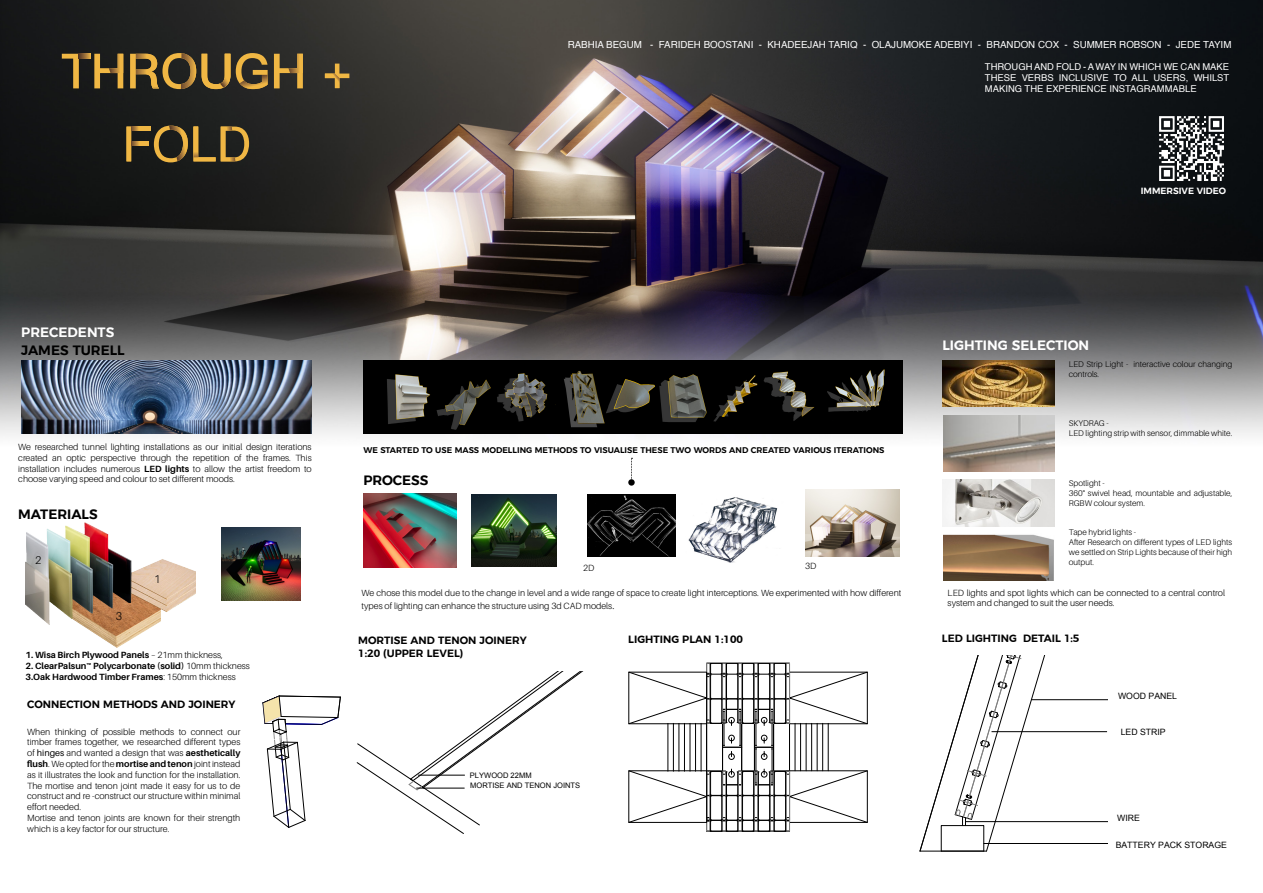
<style>
.page{position:relative;width:1263px;height:893px;background:#fff}
.page>*{position:absolute;margin:0;border:0;box-sizing:border-box;transform-origin:0 0}
.t1{font:600 13.5px "Argentum Sans";color:#000}
.t2{font:600 13.5px "Argentum Sans";color:#fff}
.t3{font:11.85px "Arial";color:#000}
.t4{font:300 11.25px "Aileron";color:#000}
.t5{font:600 10.5px/12.6px "Argentum Sans";color:#000}
.t6{font:9.75px "Helvetica";color:#fff}
.t7{font:9.45px/11.3px "Helvetica";color:#fff;text-align:justify}
.t8{font:300 9px/10.8px "Aileron";color:#000}
.t9{font:700 9px/10.8px "Aileron";color:#000}
.t10{font:600 9px "Argentum Sans";color:#fff}
.t11{font:8.7px "Arial";color:#000}
.t12{font:300 8.25px/9.9px "Aileron";color:#000}
.t13{font:600 8.25px "Argentum Sans";color:#000}
.t14{font:7.57px/10.6px "Arial";color:#000}
.s1{font-weight:700}
.s2{font-weight:300}
.s3{font-weight:400}
.s4{font-size:11.25px}
</style>
<div class="page">
<img style="left:0;top:0;width:1263px;height:459px">
<svg style="left:62px;top:54px;width:61px;height:34px;background:#635029"></svg>
<svg style="left:130px;top:53px;width:66px;height:36px;background:#735c2e"></svg>
<svg style="left:202px;top:54px;width:28px;height:35px"></svg>
<svg style="left:236px;top:53px;width:32px;height:36px"></svg>
<svg style="left:274px;top:54px;width:29px;height:34px"></svg>
<svg style="left:325px;top:64px;width:24px;height:24px"></svg>
<svg style="left:126px;top:126px;width:123px;height:36px;background:#5d4c28"></svg>
<svg style="left:131px;top:141px;width:17px;height:5px"></svg>
<svg style="left:131px;top:127px;width:20px;height:4px"></svg>
<img style="left:21px;top:361px;width:290px;height:73px">
<img style="left:364px;top:361px;width:539px;height:73px">
<img style="left:943px;top:361px;width:111px;height:45px">
<img style="left:942px;top:479px;width:113px;height:48px">
<img style="left:943px;top:415px;width:112px;height:57px">
<img style="left:944px;top:534px;width:110px;height:46px">
<svg style="left:631px;top:458px;width:1px;height:21px"></svg>
<svg style="left:628px;top:479px;width:7px;height:7px"></svg>
<img style="left:221px;top:527px;width:79px;height:73px">
<img style="left:471px;top:494px;width:85px;height:72px">
<img style="left:363px;top:493px;width:94px;height:74px">
<img style="left:588px;top:494px;width:87px;height:63px">
<img style="left:25px;top:522px;width:171px;height:126px">
<svg style="left:262px;top:695px;width:79px;height:133px"></svg>
<img style="left:688px;top:497px;width:90px;height:65px">
<svg style="left:357px;top:672px;width:225px;height:162px"></svg>
<hr style="left:417px;top:788px;width:47px;height:1px;background:#000">
<hr style="left:418px;top:775px;width:47px;height:1px;background:#000">
<hr style="left:789px;top:723px;width:1px;height:48px;background:#000">
<hr style="left:795px;top:723px;width:1px;height:48px;background:#000">
<hr style="left:800px;top:723px;width:1px;height:48px;background:#000">
<hr style="left:806px;top:723px;width:1px;height:48px;background:#000">
<hr style="left:811px;top:723px;width:1px;height:48px;background:#000">
<hr style="left:817px;top:723px;width:1px;height:48px;background:#000">
<hr style="left:822px;top:723px;width:1px;height:48px;background:#000">
<hr style="left:828px;top:723px;width:1px;height:48px;background:#000">
<hr style="left:706px;top:723px;width:1px;height:48px;background:#000">
<hr style="left:701px;top:723px;width:1px;height:48px;background:#000">
<hr style="left:695px;top:723px;width:1px;height:48px;background:#000">
<hr style="left:690px;top:723px;width:1px;height:48px;background:#000">
<hr style="left:684px;top:723px;width:1px;height:48px;background:#000">
<hr style="left:679px;top:723px;width:1px;height:48px;background:#000">
<hr style="left:673px;top:723px;width:1px;height:48px;background:#000">
<hr style="left:668px;top:723px;width:1px;height:48px;background:#000">
<div style="left:754px;top:709px;width:20px;height:76px;border:1px solid #000"></div>
<div style="left:722px;top:709px;width:20px;height:76px;border:1px solid #000"></div>
<hr style="left:772px;top:711px;width:1px;height:34px;background:#000">
<hr style="left:756px;top:711px;width:1px;height:34px;background:#000">
<hr style="left:772px;top:749px;width:1px;height:34px;background:#000">
<hr style="left:756px;top:749px;width:1px;height:34px;background:#000">
<svg style="left:754px;top:735px;width:19px;height:25px"></svg>
<hr style="left:740px;top:711px;width:1px;height:34px;background:#000">
<svg style="left:722px;top:735px;width:20px;height:25px"></svg>
<hr style="left:724px;top:711px;width:1px;height:34px;background:#000">
<svg style="left:628px;top:769px;width:240px;height:63px"></svg>
<svg style="left:628px;top:663px;width:240px;height:62px"></svg>
<img style="left:805px;top:489px;width:94px;height:68px">
<img style="left:1150px;top:108px;width:82px;height:82px">
<svg style="left:919px;top:655px;width:156px;height:197px"></svg>
<hr style="left:984px;top:843px;width:123px;height:1px;background:#000">
<hr style="left:965px;top:821px;width:142px;height:1px;background:#000">
<hr style="left:1031px;top:700px;width:76px;height:1px;background:#000">
<hr style="left:991px;top:731px;width:116px;height:1px;background:#000">
<p class="t6" style="left:568px;top:37px;width:665px">RABHIA BEGUM - FARIDEH BOOSTANI - KHADEEJAH TARIQ - OLAJUMOKE ADEBIYI - BRANDON COX - SUMMER ROBSON - JEDE TAYIM</p>
<p class="t7" style="left:985px;top:61px;width:246px">THROUGH AND FOLD - A WAY IN WHICH WE CAN MAKE THESE VERBS INCLUSIVE TO ALL USERS, WHILST MAKING THE EXPERIENCE INSTAGRAMMABLE</p>
<p class="t10" style="left:1141px;top:184px;width:87px">IMMERSIVE VIDEO</p>
<h1 class="t2" style="left:21px;top:321px;width:95px">PRECEDENTS</h1>
<h1 class="t1" style="left:21px;top:340px;width:105px">JAMES TURELL</h1>
<p class="t8" style="left:18px;top:442px;width:295px;text-align:justify">We researched tunnel lighting installations as our initial design iterations created an optic perspective through the repetition of the frames. This installation includes numerous <span class="s1">LED lights</span> to allow the artist freedom to choose varying speed and colour to set different moods.</p>
<h1 class="t1" style="left:18px;top:503px;width:81px">MATERIALS</h1>
<p class="t4" style="left:35px;top:554px;width:8px">2</p>
<p class="t4" style="left:116px;top:609px;width:8px">3</p>
<p class="t4" style="left:154px;top:573px;width:8px">1</p>
<p class="t9" style="left:25px;top:650px;width:199px">1. Wisa Birch Plywood Panels <span class="s2">– 21mm thickness,</span></p>
<p class="t9" style="left:25px;top:660px;width:226px">2. ClearPalsun™ Polycarbonate (solid) <span class="s2">10mm thickness<br></span>3.Oak Hardwood Timber Frames<span class="s2">: 150mm thickness</span></p>
<p class="t5" style="left:27px;top:697px;width:210px">CONNECTION METHODS AND JOINERY</p>
<p class="t8" style="left:27px;top:726px;width:215px">When thinking of possible methods to connect our timber frames together, we researched different types of <span class="s3">hinges</span> and wanted a design that was <span class="s1">aesthetically flush</span>. We opted for the <span class="s1">mortise and tenon</span> joint instead as it illustrates the look and function for the installation.<br>The mortise and tenon joint made it easy for us to de construct and re -construct our structure within minimal effort needed.<br>Mortise and tenon joints are known for their strength which is a key factor for our structure.</p>
<h1 class="t2" style="left:942px;top:335px;width:148px">LIGHTING SELECTION</h1>
<p class="t12" style="left:1069px;top:359px;width:165px">LED Strip Light - interactive colour changing controls.</p>
<p class="t13" style="left:363px;top:444px;width:523px">WE STARTED TO USE MASS MODELLING METHODS TO VISUALISE THESE TWO WORDS AND CREATED VARIOUS ITERATIONS</p>
<h1 class="t1" style="left:363px;top:469px;width:67px">PROCESS</h1>
<p class="t8" style="left:583px;top:562px;width:13px">2D</p>
<p class="t8" style="left:805px;top:560px;width:13px">3D</p>
<p class="t8" style="left:362px;top:586px;width:541px;line-height:13.5px">We chose this model due to the change in level and a wide range of space to create light interceptions. We experimented with how different types of lighting can enhance the structure using 3d CAD models<span class="s4">.</span></p>
<p class="t12" style="left:1069px;top:419px;width:165px">SKYDRAG -<br>LED lighting strip with sensor, dimmable white.</p>
<p class="t12" style="left:1069px;top:478px;width:165px">Spotlight -<br>360° swivel head, mountable and adjustable,<br>RGBW colour system.</p>
<p class="t12" style="left:1069px;top:528px;width:165px">Tape hybrid lights -<br>After Research on different types of LED lights we settled on Strip Lights because of their high output.</p>
<h2 class="t3" style="left:1003px;top:580px;width:63px">LED STRIP</h2>
<p class="t8" style="left:948px;top:587px;width:279px">LED lights and spot lights which can be connected to a central control system and changed to suit the user needs.</p>
<p class="t5" style="left:358px;top:633px;width:170px">MORTISE AND TENON JOINERY<br>1:20 (UPPER LEVEL)</p>
<p class="t5" style="left:942px;top:631px;width:139px">LED LIGHTING DETAIL 1:5</p>
<p class="t5" style="left:628px;top:632px;width:116px">LIGHTING PLAN 1:100</p>
<p class="t14" style="left:470px;top:770px;width:112px">PLYWOOD 22MM<br>MORTISE AND TENON JOINTS</p>
<p class="t11" style="left:1118px;top:691px;width:61px">WOOD PANEL</p>
<p class="t11" style="left:1118px;top:721px;width:61px">WOOD PANEL</p>
<p class="t11" style="left:1121px;top:726px;width:47px">LED STRIP</p>
<p class="t11" style="left:1117px;top:813px;width:24px">WIRE</p>
<p class="t11" style="left:1116px;top:840px;width:113px">BATTERY PACK STORAGE</p>
</div>
